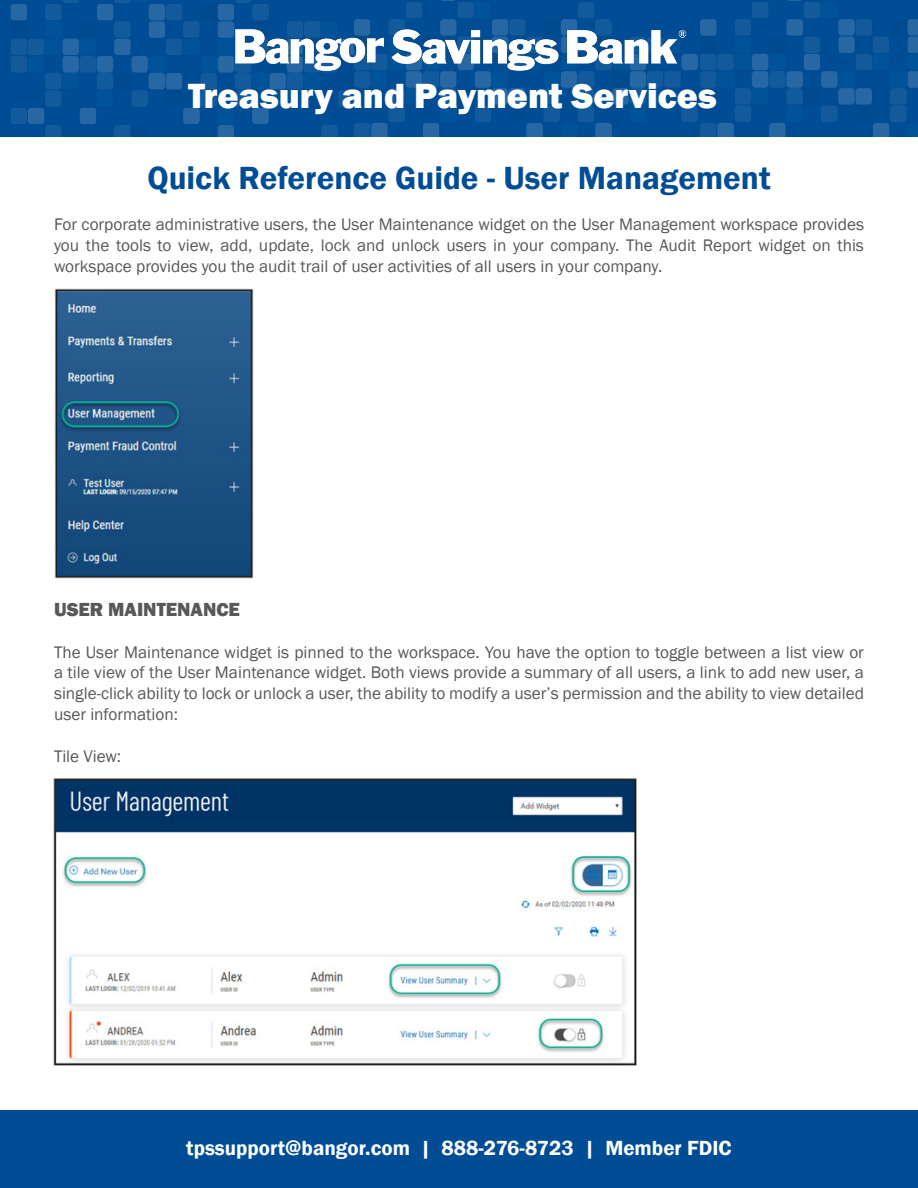
<style>
.page{position:relative;width:918px;height:1188px;background:#fff}
.page>*{position:absolute;margin:0;border:0;box-sizing:border-box;transform-origin:0 0}
.t1{font:800 36px "Franklin Gothic";color:#fff}
.t2{font:600 33px "Franklin Gothic";color:#014d95}
.t3{font:600 21px "Franklin Gothic";color:#fff}
.t4{font:800 19.5px "Franklin Gothic";color:#57585a}
.t5{font:17.25px/20.7px "Franklin Gothic";color:#57585a;text-align:justify}
</style>
<div class="page">
<img style="left:0;top:0;width:303px;height:136px">
<img style="left:303px;top:0;width:346px;height:136px">
<img style="left:649px;top:0;width:269px;height:136px">
<img style="left:231px;top:25px;width:456px;height:48px">
<div style="left:0;top:1110px;width:918px;height:78px;background:#014d95"></div>
<img style="left:54px;top:288px;width:200px;height:291px">
<img style="left:53px;top:778px;width:584px;height:288px">
<p class="t1" style="left:188px;top:72px;width:530px">Treasury and Payment Services</p>
<p class="t2" style="left:147px;top:157px;width:625px">Quick Reference Guide - User Management</p>
<p class="t5" style="left:54px;top:215px;width:812px">For corporate administrative users, the User Maintenance widget on the User Management workspace provides you the tools to view, add, update, lock and unlock users in your company. The Audit Report widget on this workspace provides you the audit trail of user activities of all users in your company.</p>
<p class="t4" style="left:54px;top:597px;width:188px">USER MAINTENANCE</p>
<p class="t5" style="left:54px;top:642px;width:812px">The User Maintenance widget is pinned to the workspace. You have the option to toggle between a list view or a tile view of the User Maintenance widget. Both views provide a summary of all users, a link to add new user, a single-click ability to lock or unlock a user, the ability to modify a user’s permission and the ability to view detailed user information:</p>
<p class="t5" style="left:54px;top:746px;width:69px">Tile View:</p>
<p class="t3" style="left:186px;top:1135px;width:547px">tpssupport@bangor.com | 888-276-8723 | Member FDIC</p>
</div>
